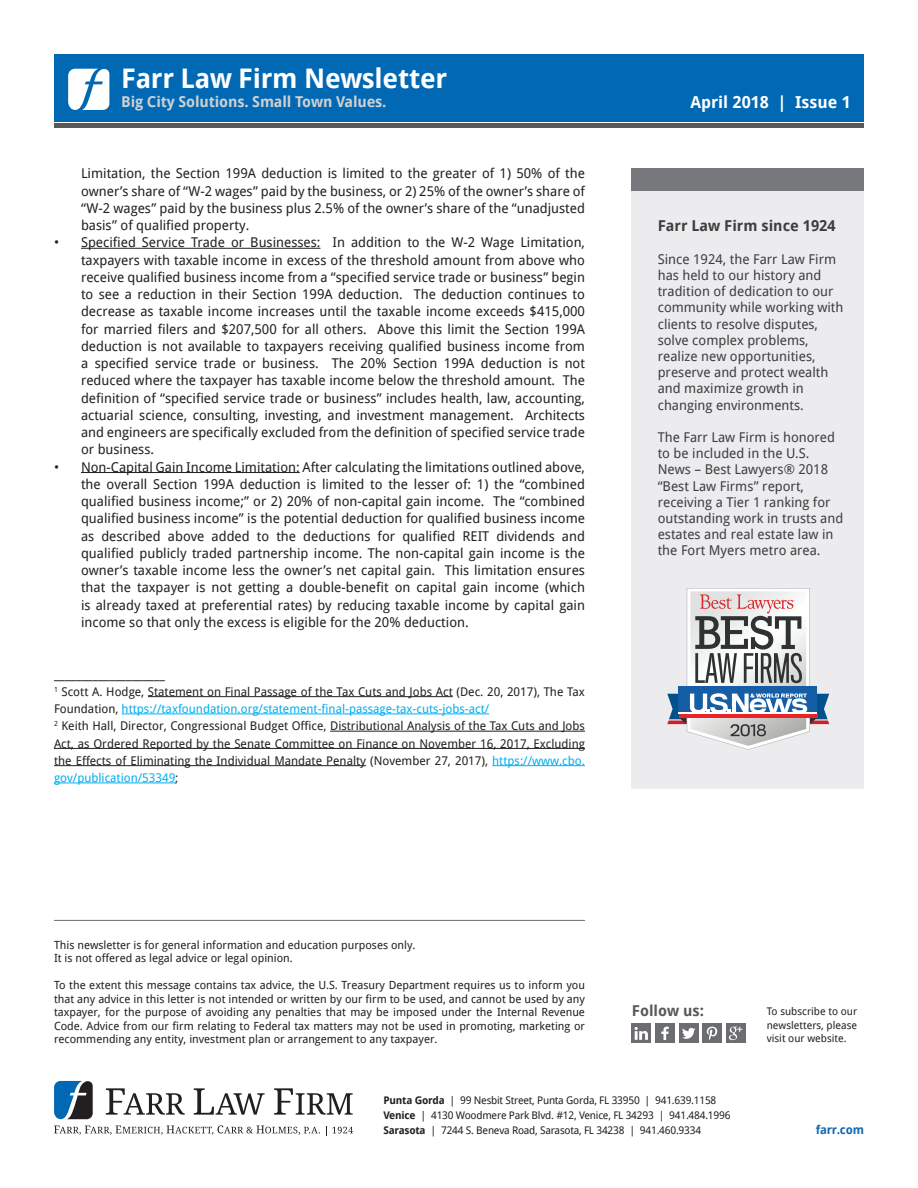
<style>
.page{position:relative;width:918px;height:1188px;background:#fff}
.page>*{position:absolute;margin:0;border:0;box-sizing:border-box;transform-origin:0 0}
.t1{font:700 27px "Droid Sans Pro";letter-spacing:-.01em;color:#fff}
.t2{font:700 16.5px "Droid Sans Pro";color:#fff}
.t3{font:700 15px "Droid Sans Pro";letter-spacing:-.01em;color:#cfd0d2}
.t4{font:700 15px "Droid Sans Pro";color:#3e3e3f}
.t5{font:700 15px "Droid Sans Pro";color:#57585a}
.t6{font:13.5px/17.2px "Droid Sans Pro";color:#231f20;text-align:justify}
.t7{font:13.5px/16.2px "Droid Sans Pro";color:#3e3e3f}
.t8{font:12px/17.2px "Droid Sans Pro";color:#231f20}
.t9{font:700 12px "Droid Sans Pro";letter-spacing:-.02em;color:#1468b2}
.t10{font:11.25px/13.5px "Droid Sans Pro";color:#231f20}
.t11{font:10.5px/13.5px "Droid Sans Pro";letter-spacing:-.02em;color:#231f20;text-align:justify}
.s1{color:#00aeef}
.s2{font-weight:700}
</style>
<div class="page">
<hr style="left:54px;top:920px;width:531px;height:1px;background:#6c6d70">
<div style="left:655px;top:1024px;width:20px;height:19px;background:#6c6d70"></div>
<svg style="left:661px;top:1027px;width:8px;height:13px"></svg>
<div style="left:679px;top:1024px;width:19px;height:19px;background:#6c6d70"></div>
<svg style="left:682px;top:1028px;width:13px;height:11px"></svg>
<div style="left:702px;top:1024px;width:20px;height:19px;background:#6c6d70"></div>
<svg style="left:707px;top:1026px;width:11px;height:14px"></svg>
<div style="left:726px;top:1024px;width:19px;height:19px;background:#6c6d70"></div>
<svg style="left:729px;top:1027px;width:13px;height:13px"></svg>
<div style="left:632px;top:1024px;width:19px;height:19px;background:#6c6d70"></div>
<svg style="left:635px;top:1027px;width:13px;height:13px"></svg>
<div style="left:632px;top:175px;width:232px;height:613px;background:#ececee"></div>
<div style="left:632px;top:168px;width:232px;height:23px;background:#76787b"></div>
<svg style="left:667px;top:588px;width:162px;height:162px"></svg>
<div style="left:54px;top:54px;width:810px;height:68px;background:#0168b3"></div>
<div style="left:54px;top:123px;width:810px;height:5px;background:#57585a"></div>
<svg style="left:68px;top:69px;width:41px;height:41px;background:#d6e7f2"></svg>
<hr style="left:81px;top:248px;width:240px;height:1px;background:#231f20">
<hr style="left:81px;top:472px;width:219px;height:1px;background:#231f20">
<hr style="left:148px;top:696px;width:305px;height:1px;background:#231f20">
<hr style="left:122px;top:714px;width:367px;height:1px;background:#00aeef">
<hr style="left:330px;top:731px;width:255px;height:1px;background:#231f20">
<hr style="left:54px;top:748px;width:531px;height:1px;background:#231f20">
<hr style="left:54px;top:765px;width:312px;height:1px;background:#231f20">
<hr style="left:492px;top:765px;width:93px;height:1px;background:#00aeef">
<hr style="left:54px;top:783px;width:121px;height:1px;background:#00aeef">
<svg style="left:106px;top:1088px;width:79px;height:27px"></svg>
<svg style="left:194px;top:1088px;width:71px;height:27px"></svg>
<svg style="left:274px;top:1088px;width:79px;height:27px"></svg>
<svg style="left:54px;top:1125px;width:266px;height:10px"></svg>
<svg style="left:326px;top:1126px;width:27px;height:10px"></svg>
<svg style="left:54px;top:1081px;width:39px;height:38px"></svg>
<h1 class="t1" style="left:121px;top:59px;width:328px">Farr Law Firm Newsletter</h1>
<p class="t3" style="left:121px;top:91px;width:267px">Big City Solutions. Small Town Values.</p>
<p class="t6" style="left:81px;top:164px;width:506px">Limitation, the Section 199A deduction is limited to the greater of 1) 50% of the owner’s share of “W-2 wages” paid by the business, or 2) 25% of the owner’s share of “W-2 wages” paid by the business plus 2.5% of the owner’s share of the “unadjusted basis” of qualified property.</p>
<p class="t6" style="left:81px;top:233px;width:506px;text-indent:-27px">• Specified Service Trade or Businesses: In addition to the W-2 Wage Limitation, taxpayers with taxable income in excess of the threshold amount from above who receive qualified business income from a “specified service trade or business” begin to see a reduction in their Section 199A deduction. The deduction continues to decrease as taxable income increases until the taxable income exceeds $415,000 for married filers and $207,500 for all others. Above this limit the Section 199A deduction is not available to taxpayers receiving qualified business income from a specified service trade or business. The 20% Section 199A deduction is not reduced where the taxpayer has taxable income below the threshold amount. The definition of “specified service trade or business” includes health, law, accounting, actuarial science, consulting, investing, and investment management. Architects and engineers are specifically excluded from the definition of specified service trade or business.</p>
<p class="t6" style="left:81px;top:458px;width:506px;text-indent:-27px">• Non-Capital Gain Income Limitation: After calculating the limitations outlined above, the overall Section 199A deduction is limited to the lesser of: 1) the “combined qualified business income;” or 2) 20% of non-capital gain income. The “combined qualified business income” is the potential deduction for qualified business income as described above added to the deductions for qualified REIT dividends and qualified publicly traded partnership income. The non-capital gain income is the owner’s taxable income less the owner’s net capital gain. This limitation ensures that the taxpayer is not getting a double-benefit on capital gain income (which is already taxed at preferential rates) by reducing taxable income by capital gain income so that only the excess is eligible for the 20% deduction.</p>
<p class="t6" style="left:54px;top:665px;width:112px">____________________</p>
<p class="t8" style="left:54px;top:682px;width:533px"><sup>1</sup> Scott A. Hodge, Statement on Final Passage of the Tax Cuts and Jobs Act (Dec. 20, 2017), The Tax Foundation, <span class="s1">https://taxfoundation.org/statement-final-passage-tax-cuts-jobs-act/<br></span><sup>2</sup> Keith Hall, Director, Congressional Budget Office, Distributional Analysis of the Tax Cuts and Jobs Act, as Ordered Reported by the Senate Committee on Finance on November 16, 2017, Excluding the Effects of Eliminating the Individual Mandate Penalty (November 27, 2017), <span class="s1">https://www.cbo. gov/publication/53349</span>;</p>
<p class="t2" style="left:690px;top:91px;width:162px">April 2018 | Issue 1</p>
<p class="t4" style="left:658px;top:215px;width:180px">Farr Law Firm since 1924</p>
<p class="t7" style="left:658px;top:251px;width:187px">Since 1924, the Farr Law Firm has held to our history and tradition of dedication to our community while working with clients to resolve disputes, solve complex problems, realize new opportunities, preserve and protect wealth and maximize growth in changing environments.</p>
<p class="t7" style="left:658px;top:429px;width:187px">The Farr Law Firm is honored to be included in the U.S.<br>News – Best Lawyers® 2018 “Best Law Firms” report, receiving a Tier 1 ranking for outstanding work in trusts and estates and real estate law in the Fort Myers metro area.</p>
<p class="t10" style="left:54px;top:938px;width:363px">This newsletter is for general information and education purposes only.<br>It is not offered as legal advice or legal opinion.</p>
<p class="t10" style="left:54px;top:978px;width:533px;text-align:justify">To the extent this message contains tax advice, the U.S. Treasury Department requires us to inform you that any advice in this letter is not intended or written by our firm to be used, and cannot be used by any taxpayer, for the purpose of avoiding any penalties that may be imposed under the Internal Revenue Code. Advice from our firm relating to Federal tax matters may not be used in promoting, marketing or recommending any entity, investment plan or arrangement to any taxpayer.</p>
<p class="t5" style="left:632px;top:1000px;width:74px">Follow us:</p>
<p class="t11" style="left:767px;top:1004px;width:92px">To subscribe to our newsletters, please visit our website.</p>
<p class="t11" style="left:383px;top:1093px;width:349px;line-height:15px;text-align:left"><span class="s2">Punta Gorda</span> | 99 Nesbit Street, Punta Gorda, FL 33950 | 941.639.1158<br><span class="s2">Venice</span> | 4130 Woodmere Park Blvd. #12, Venice, FL 34293 | 941.484.1996<br><span class="s2">Sarasota</span> | 7244 S. Beneva Road, Sarasota, FL 34238 | 941.460.9334</p>
<p class="t9" style="left:816px;top:1122px;width:50px">farr.com</p>
</div>
